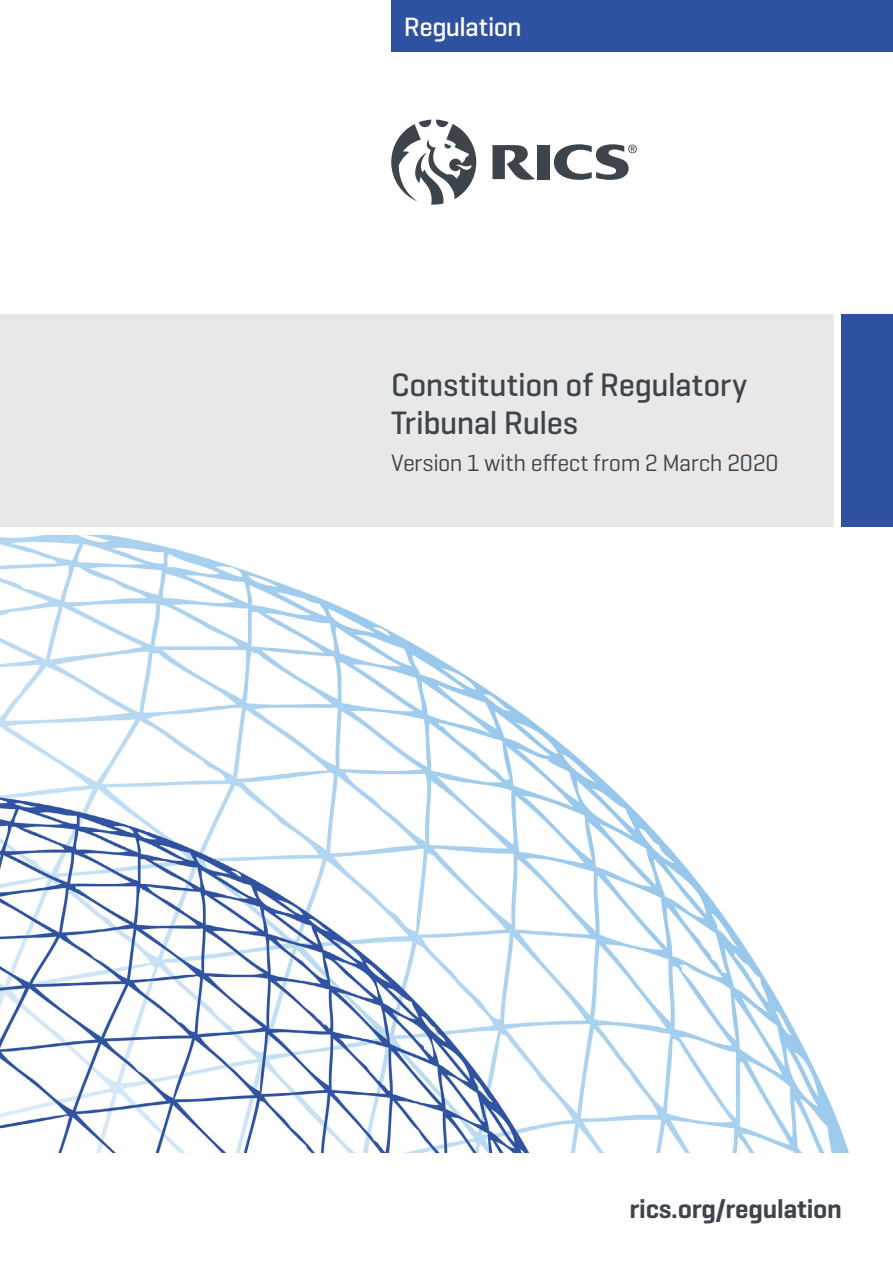
<style>
.page{position:relative;width:893px;height:1263px;background:#fff}
.page>*{position:absolute;margin:0;border:0;box-sizing:border-box;transform-origin:0 0}
.t1{font:500 33px/37.5px "Geogrotesque";letter-spacing:-.01em;color:#3d444c}
.t2{font:600 27px "Geogrotesque";letter-spacing:-.01em;color:#3d444c}
.t3{font:500 27px "Geogrotesque";letter-spacing:-.025em;color:#fff}
.t4{font:24px "Geogrotesque";letter-spacing:-.01em;color:#3d444c}
</style>
<div class="page">
<div style="left:391px;top:0;width:502px;height:51px;background:#2f52a0"></div>
<div style="left:0;top:315px;width:833px;height:212px;background:#e8e8e8"></div>
<div style="left:842px;top:315px;width:51px;height:212px;background:#2f52a0"></div>
<svg style="left:391px;top:120px;width:85px;height:85px"></svg>
<svg style="left:554px;top:144px;width:83px;height:36px"></svg>
<svg style="left:492px;top:145px;width:43px;height:35px"></svg>
<div style="left:538px;top:145px;width:12px;height:34px;background:#3d444c"></div>
<img style="left:0;top:536px;width:849px;height:616px">
<p class="t3" style="left:404px;top:10px;width:119px">Regulation</p>
<p class="t1" style="left:391px;top:365px;width:358px">Constitution of Regulatory<br>Tribunal Rules</p>
<p class="t4" style="left:391px;top:448px;width:389px">Version 1 with effect from 2 March 2020</p>
<p class="t2" style="left:630px;top:1192px;width:214px">rics.org/regulation</p>
</div>
